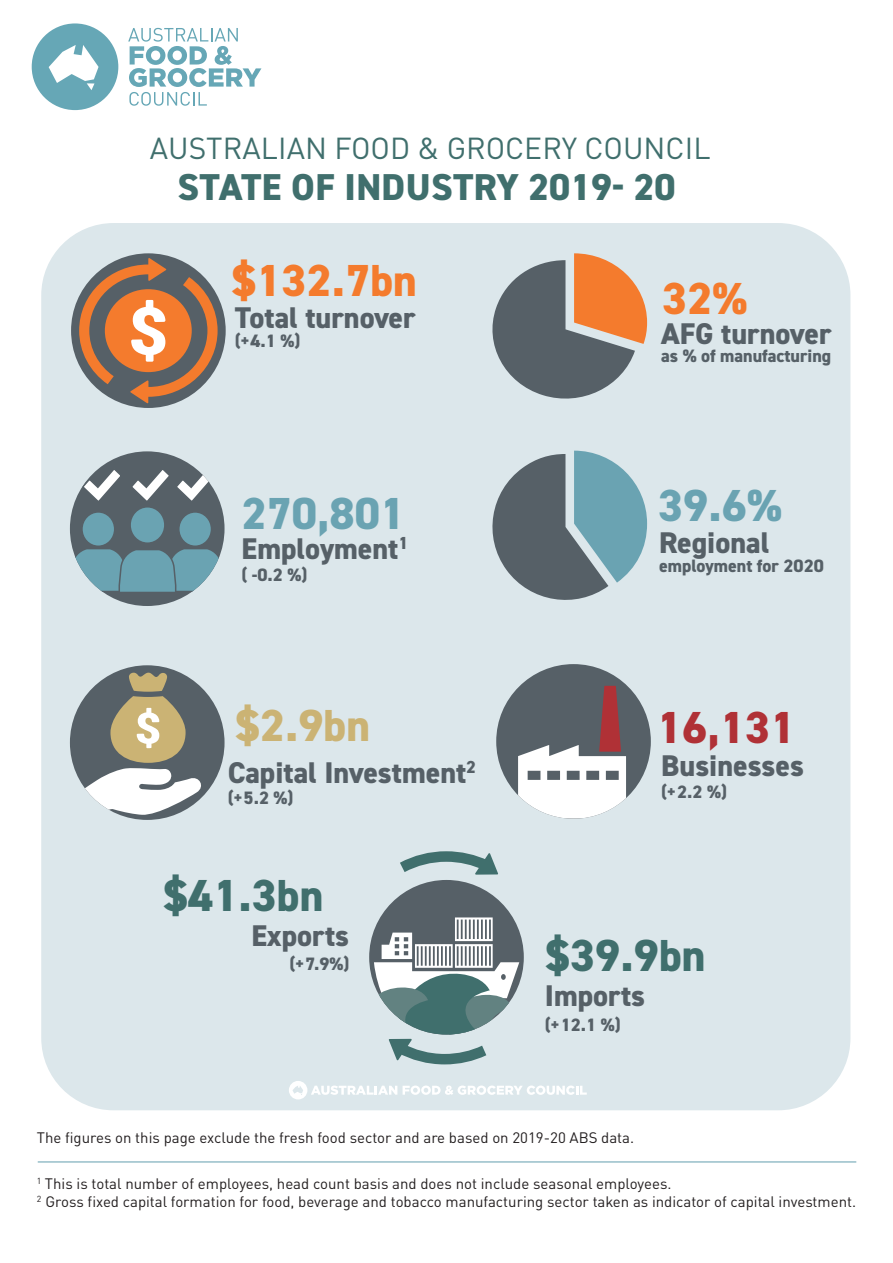
<style>
.page{position:relative;width:893px;height:1263px;background:#fff}
.page>*{position:absolute;margin:0;border:0;box-sizing:border-box;transform-origin:0 0}
.t1{font:800 45px "DIN2014";color:#406f6d}
.t2{font:800 45px "DIN2014";color:#6aa3b2}
.t3{font:800 45px "DIN2014";color:#f47b2d}
.t4{font:800 45px "DIN2014";color:#cbb374}
.t5{font:800 45px "DIN2014";color:#b03136}
.t6{font:800 37.5px "DIN2014";letter-spacing:.01em;color:#406f6d}
.t7{font:800 30px "DIN2014";color:#566067}
.t8{font:30px "DIN Pro";color:#406f6d}
.t9{font:800 18px "DIN2014";color:#566067}
.t10{font:15px/18px "DIN Pro";color:#231f20}
</style>
<div class="page">
<div style="left:41px;top:223px;width:809px;height:887px;background:#dce7eb;border-radius:72px"></div>
<div style="left:71px;top:253px;width:155px;height:155px;background:#566067;border-radius:50%"></div>
<svg style="left:492px;top:253px;width:155px;height:146px"></svg>
<svg style="left:128px;top:28px;width:133px;height:78px"></svg>
<svg style="left:32px;top:23px;width:86px;height:87px"></svg>
<hr style="left:38px;top:1161px;width:818px;height:1px;background:#6aa3b2">
<svg style="left:400px;top:851px;width:98px;height:31px"></svg>
<div style="left:70px;top:451px;width:155px;height:155px;background:#566067;border-radius:50%"></div>
<div style="left:179px;top:512px;width:33px;height:34px;background:#6aa3b2;border-radius:50%"></div>
<div style="left:178px;top:511px;width:34px;height:36px;border:2px solid #566067;border-radius:50%"></div>
<div style="left:82px;top:512px;width:33px;height:34px;background:#6aa3b2;border-radius:50%"></div>
<div style="left:81px;top:511px;width:34px;height:36px;border:2px solid #566067;border-radius:50%"></div>
<div style="left:130px;top:507px;width:35px;height:36px;background:#6aa3b2;border-radius:50%"></div>
<div style="left:129px;top:506px;width:37px;height:38px;border:2px solid #566067;border-radius:50%"></div>
<svg style="left:72px;top:547px;width:151px;height:47px"></svg>
<svg style="left:132px;top:467px;width:85px;height:34px"></svg>
<svg style="left:81px;top:467px;width:39px;height:34px"></svg>
<div style="left:70px;top:665px;width:155px;height:155px;background:#566067;border-radius:50%"></div>
<svg style="left:81px;top:670px;width:125px;height:145px"></svg>
<svg style="left:492px;top:451px;width:155px;height:149px"></svg>
<div style="left:496px;top:664px;width:155px;height:155px;background:#566067;border-radius:50%"></div>
<svg style="left:512px;top:686px;width:120px;height:133px"></svg>
<div style="left:369px;top:880px;width:155px;height:154px;background:#566067;border-radius:50%"></div>
<svg style="left:369px;top:917px;width:155px;height:148px"></svg>
<svg style="left:79px;top:258px;width:139px;height:145px"></svg>
<svg style="left:289px;top:1081px;width:108px;height:18px"></svg>
<svg style="left:403px;top:1085px;width:184px;height:10px"></svg>
<h3 class="t8" style="left:150px;top:124px;width:562px">AUSTRALIAN FOOD &amp; GROCERY COUNCIL</h3>
<h2 class="t6" style="left:178px;top:162px;width:499px">STATE OF INDUSTRY 2019- 20</h2>
<h1 class="t3" style="left:231px;top:251px;width:187px">$132.7bn</h1>
<h3 class="t7" style="left:235px;top:298px;width:182px">Total turnover</h3>
<p class="t9" style="left:235px;top:329px;width:67px">(+4.1 %)</p>
<h1 class="t2" style="left:241px;top:483px;width:165px">270,801</h1>
<h3 class="t7" style="left:242px;top:529px;width:168px">Employment<sup>1</sup></h3>
<p class="t9" style="left:241px;top:563px;width:67px">( -0.2 %)</p>
<h1 class="t3" style="left:662px;top:268px;width:87px">32%</h1>
<h3 class="t7" style="left:661px;top:313px;width:172px">AFG turnover</h3>
<p class="t9" style="left:661px;top:344px;width:171px">as % of manufacturing</p>
<h1 class="t2" style="left:658px;top:475px;width:125px">39.6%</h1>
<h3 class="t7" style="left:659px;top:523px;width:112px">Regional</h3>
<p class="t9" style="left:659px;top:554px;width:166px">employment for 2020</p>
<h1 class="t4" style="left:235px;top:696px;width:137px">$2.9bn</h1>
<h1 class="t5" style="left:657px;top:698px;width:140px">16,131</h1>
<h3 class="t7" style="left:228px;top:752px;width:250px">Capital Investment<sup>2</sup></h3>
<p class="t9" style="left:228px;top:786px;width:67px">(+5.2 %)</p>
<h1 class="t1" style="left:163px;top:865px;width:162px">$41.3bn</h1>
<h3 class="t7" style="left:251px;top:915px;width:99px">Exports</h3>
<p class="t9" style="left:289px;top:952px;width:61px">(+7.9%)</p>
<h3 class="t7" style="left:661px;top:746px;width:144px">Businesses</h3>
<p class="t9" style="left:661px;top:780px;width:67px">(+2.2 %)</p>
<h1 class="t1" style="left:545px;top:926px;width:162px">$39.9bn</h1>
<h3 class="t7" style="left:545px;top:976px;width:102px">Imports</h3>
<p class="t9" style="left:545px;top:1013px;width:77px">(+12.1 %)</p>
<p class="t10" style="left:37px;top:1127px;width:599px">The figures on this page exclude the fresh food sector and are based on 2019-20 ABS data.</p>
<p class="t10" style="left:37px;top:1173px;width:821px"><sup>1</sup> This is total number of employees, head count basis and does not include seasonal employees.<br><sup>2</sup> Gross fixed capital formation for food, beverage and tobacco manufacturing sector taken as indicator of capital investment.</p>
</div>
